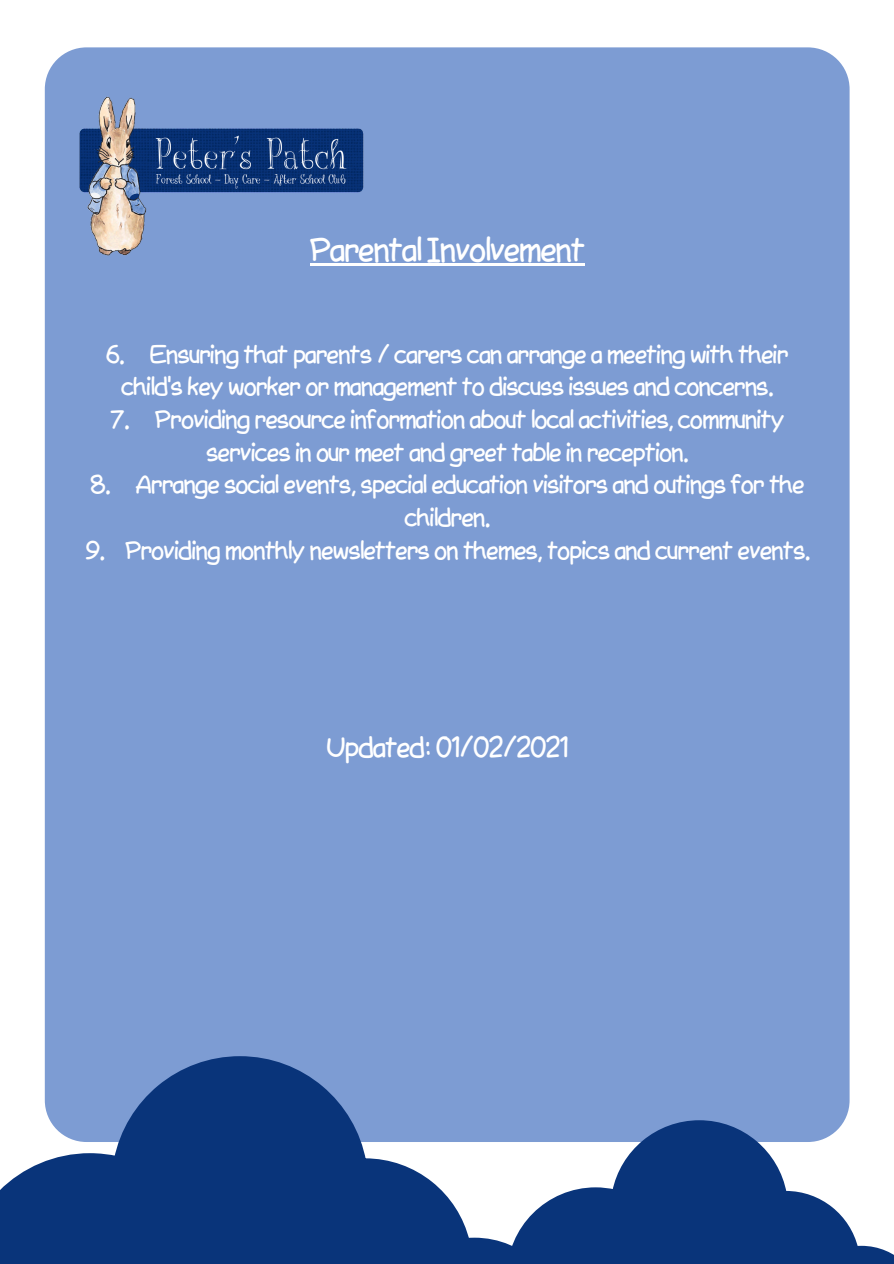
<style>
.page{position:relative;width:894px;height:1264px;background:#fff}
.page>*{position:absolute;margin:0;border:0;box-sizing:border-box;transform-origin:0 0}
.t1{font:31.5px "QD Better Comic Sans Alternates";color:#fff}
.t2{font:27px "QD Better Comic Sans Alternates";color:#fff}
.t3{font:24px/32.7px "QD Better Comic Sans Alternates";color:#fff;text-align:center}
</style>
<div class="page">
<div style="left:45px;top:47px;width:804px;height:1094px;background:#7d9cd3;border-radius:42px"></div>
<img style="left:79px;top:96px;width:285px;height:160px">
<svg style="left:0;top:1056px;width:506px;height:207px;fill:#09347a"></svg>
<svg style="left:506px;top:1120px;width:387px;height:143px;fill:#09347a"></svg>
<hr style="left:310px;top:263px;width:274px;height:3px;background:#fff">
<p class="t1" style="left:310px;top:234px;width:276px">Parental Involvement</p>
<p class="t3" style="left:106px;top:339px;width:682px">6. Ensuring that parents / carers can arrange a meeting with their child’s key worker or management to discuss issues and concerns.</p>
<p class="t3" style="left:110px;top:404px;width:674px">7. Providing resource information about local activities, community services in our meet and greet table in reception.</p>
<p class="t3" style="left:90px;top:470px;width:714px">8. Arrange social events, special education visitors and outings for the children.</p>
<p class="t3" style="left:85px;top:535px;width:726px">9. Providing monthly newsletters on themes, topics and current events.</p>
<p class="t2" style="left:327px;top:733px;width:242px">Updated: 01/02/2021</p>
</div>
